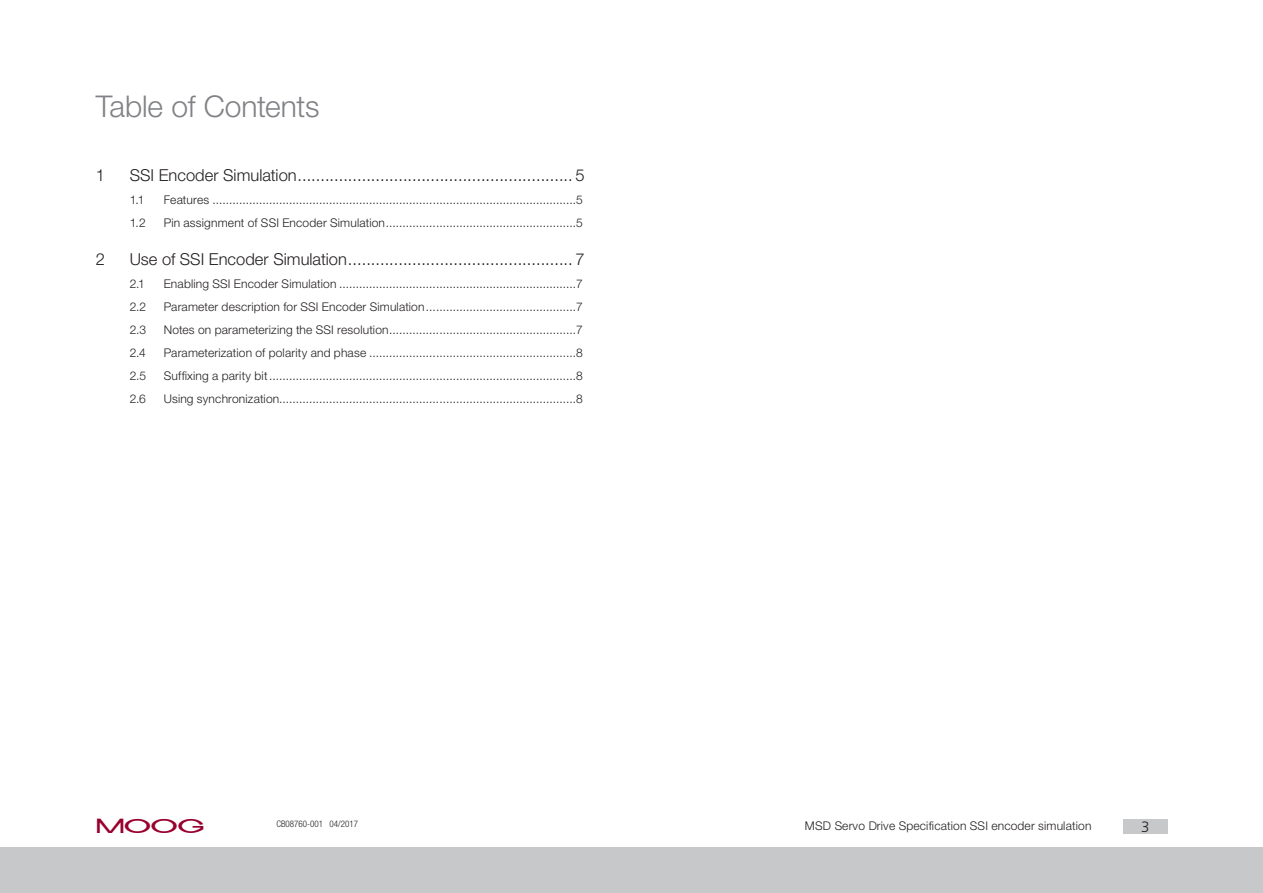
<style>
.page{position:relative;width:1263px;height:893px;background:#fff}
.page>*{position:absolute;margin:0;border:0;box-sizing:border-box;transform-origin:0 0}
._2012_IVZ_Titel{font:300 30px "Helvetica Neue LT Std";letter-spacing:-.01em;color:#808285}
.t1{font:18px "Moogo";color:#98012d}
._2012_IVZ_Stufe_1{font:300 16.5px "Helvetica Neue LT Std";color:#231f20}
.t2{font:300 15px "Frutiger LT Std";color:#231f20}
._2012_IVZ_Stufe_2{font:300 12px "Helvetica Neue LT Std";letter-spacing:.015em;color:#231f20}
._2012_Musterseite_Te{font:300 12px "Helvetica Neue LT Std";letter-spacing:.015em;color:#231f20}
._2012_Musterseite_ID{font:300 condensed 9px "Helvetica Neue LT Std";color:#231f20}
</style>
<div class="page">
<div style="left:0;top:848px;width:1263px;height:45px;background:#c7c8ca"></div>
<div style="left:1123px;top:819px;width:44px;height:14px;background:#c7c8ca"></div>
<p class="_2012_IVZ_Titel" style="left:96px;top:88px;width:225px">Table of Contents</p>
<p class="_2012_IVZ_Stufe_1" style="left:96px;top:165px;width:11px">1</p>
<p class="_2012_IVZ_Stufe_1" style="left:130px;top:165px;width:456px">SSI Encoder Simulation............................................................ 5</p>
<p class="_2012_IVZ_Stufe_2" style="left:130px;top:192px;width:16px">1.1</p>
<p class="_2012_IVZ_Stufe_2" style="left:164px;top:192px;width:421px">Features .............................................................................................................5</p>
<p class="_2012_IVZ_Stufe_2" style="left:130px;top:215px;width:18px">1.2</p>
<p class="_2012_IVZ_Stufe_2" style="left:164px;top:215px;width:421px">Pin assignment of SSI Encoder Simulation.........................................................5</p>
<p class="_2012_IVZ_Stufe_1" style="left:96px;top:249px;width:11px">2</p>
<p class="_2012_IVZ_Stufe_1" style="left:130px;top:249px;width:456px">Use of SSI Encoder Simulation................................................. 7</p>
<p class="_2012_IVZ_Stufe_2" style="left:130px;top:277px;width:17px">2.1</p>
<p class="_2012_IVZ_Stufe_2" style="left:164px;top:277px;width:421px">Enabling SSI Encoder Simulation .......................................................................7</p>
<p class="_2012_IVZ_Stufe_2" style="left:130px;top:300px;width:18px">2.2</p>
<p class="_2012_IVZ_Stufe_2" style="left:164px;top:300px;width:421px">Parameter description for SSI Encoder Simulation.............................................7</p>
<p class="_2012_IVZ_Stufe_2" style="left:130px;top:323px;width:18px">2.3</p>
<p class="_2012_IVZ_Stufe_2" style="left:164px;top:323px;width:421px">Notes on parameterizing the SSI resolution........................................................7</p>
<p class="_2012_IVZ_Stufe_2" style="left:130px;top:345px;width:18px">2.4</p>
<p class="_2012_IVZ_Stufe_2" style="left:164px;top:345px;width:421px">Parameterization of polarity and phase ..............................................................8</p>
<p class="_2012_IVZ_Stufe_2" style="left:130px;top:368px;width:18px">2.5</p>
<p class="_2012_IVZ_Stufe_2" style="left:164px;top:368px;width:421px">Suffixing a parity bit............................................................................................8</p>
<p class="_2012_IVZ_Stufe_2" style="left:130px;top:391px;width:18px">2.6</p>
<p class="_2012_IVZ_Stufe_2" style="left:164px;top:391px;width:421px">Using synchronization.........................................................................................8</p>
<h2 class="t1" style="left:97px;top:816px;width:108px">MOOG</h2>
<p class="_2012_Musterseite_ID" style="left:276px;top:819px;width:83px">CB08760-001 04/2017</p>
<p class="_2012_Musterseite_Te" style="left:805px;top:818px;width:288px">MSD Servo Drive Specification SSI encoder simulation</p>
<p class="t2" style="left:1141px;top:819px;width:10px">3</p>
</div>
